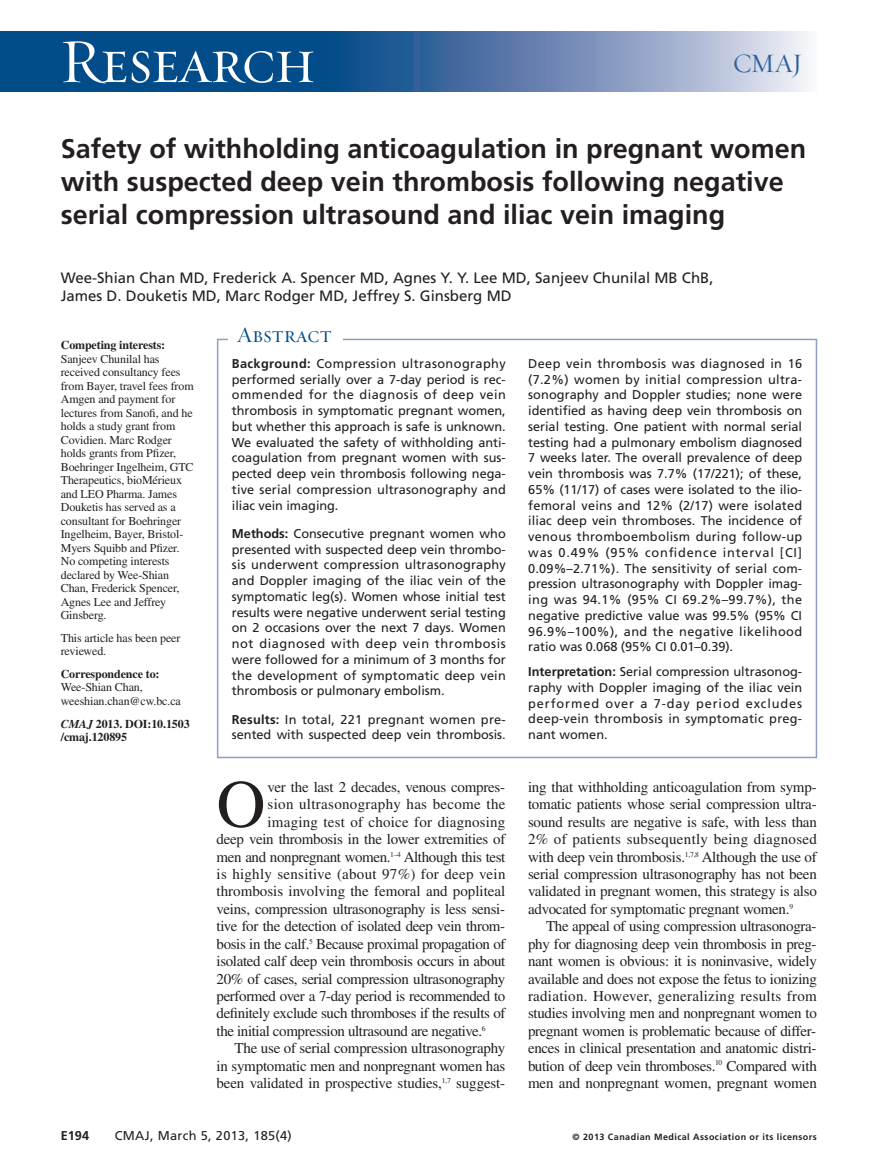
<style>
.page{position:relative;width:878px;height:1175px;background:#fff}
.page>*{position:absolute;margin:0;border:0;box-sizing:border-box;transform-origin:0 0}
.t1{font:67.5px "Times LT Std";color:#231f20}
.t2{font:63px "Requiem Display HTF Small Caps";letter-spacing:-.03em;color:#fff}
.t3{font:700 27px/33px "Frutiger LT Std";color:#231f20}
.t4{font:27px "Requiem Display HTF Roman";color:#2c6199}
.t5{font:22.5px "Requiem Display HTF Small Caps";color:#014c89}
.t6{font:15px/17.4px "Times LT Std";letter-spacing:-.02em;color:#231f20;text-align:justify}
.t7{font:15px/18px "Frutiger LT Std";color:#231f20}
.t8{font:15px "Times LT Std";letter-spacing:.015em;color:#231f20}
.t9{font:15px "Times LT Std";color:#231f20}
.t10{font:15px "Times LT Std";letter-spacing:.02em;color:#231f20}
.t11{font:12.75px/15.8px "Frutiger LT Std";letter-spacing:.01em;color:#231f20;text-align:justify}
.t12{font:700 12.75px "Frutiger LT Std";color:#231f20}
.t13{font:12px/13.5px "Times LT Std";letter-spacing:-.01em;color:#231f20}
.t14{font:700 12px/13.5px "Times LT Std";letter-spacing:-.01em;color:#231f20}
.t15{font:700 9px "Frutiger LT Std";letter-spacing:.05em;color:#231f20}
.s1{font-style:italic}
.s2{font-weight:700}
</style>
<div class="page">
<div style="left:0;top:32px;width:350px;height:60px;background:#014c89"></div>
<svg style="left:347px;top:32px;width:461px;height:60px;background:#7994bb"></svg>
<div style="left:217px;top:339px;width:600px;height:419px;border:2px solid #8e9fc4"></div>
<div style="left:228px;top:324px;width:115px;height:29px;background:#fff"></div>
<h2 class="t2" style="left:59px;top:23px;width:258px">Research</h2>
<h3 class="t4" style="left:733px;top:47px;width:71px">CMAJ</h3>
<h3 class="t3" style="left:61px;top:134px;width:747px">Safety of withholding anticoagulation in pregnant women with suspected deep vein thrombosis following negative serial compression ultrasound and iliac vein imaging</h3>
<p class="t7" style="left:61px;top:270px;width:654px">Wee-Shian Chan MD, Frederick A. Spencer MD, Agnes Y. Y. Lee MD, Sanjeev Chunilal MB ChB,<br>James D. Douketis MD, Marc Rodger MD, Jeffrey S. Ginsberg MD</p>
<p class="t14" style="left:61px;top:340px;width:106px">Competing interests:</p>
<p class="t13" style="left:61px;top:353px;width:134px">Sanjeev Chunilal has received consultancy fees from Bayer, travel fees from<br>Amgen and payment for lectures from Sanofi, and he holds a study grant from<br>Covidien. Marc Rodger holds grants from Pfizer,<br>Boehringer Ingelheim, GTC<br>Therapeutics, bioMérieux and LEO Pharma. James<br>Douketis has served as a consultant for Boehringer<br>Ingelheim, Bayer, Bristol-<br>Myers Squibb and Pfizer.<br>No competing interests declared by Wee-Shian<br>Chan, Frederick Spencer,<br>Agnes Lee and Jeffrey<br>Ginsberg.</p>
<p class="t13" style="left:61px;top:632px;width:121px">This article has been peer reviewed.</p>
<p class="t14" style="left:61px;top:668px;width:100px">Correspondence to:</p>
<p class="t13" style="left:61px;top:682px;width:122px">Wee-Shian Chan, weeshian.chan@cw.bc.ca</p>
<p class="t14" style="left:61px;top:718px;width:130px"><span class="s1">CMAJ</span> 2013. DOI:10.1503 /cmaj.120895</p>
<h3 class="t5" style="left:237px;top:321px;width:96px">Abstract</h3>
<p class="t11" style="left:528px;top:356px;width:275px">Deep vein thrombosis was diagnosed in 16 (7.2%) women by initial compression ultra&shy;sonography and Doppler studies; none were identified as having deep vein thrombosis on serial testing. One patient with normal serial testing had a pulmonary embolism diagnosed 7 weeks later. The overall prevalence of deep vein thrombosis was 7.7% (17/221); of these, 65% (11/17) of cases were isolated to the ilio&shy;femoral veins and 12% (2/17) were isolated iliac deep vein thromboses. The incidence of venous thromboembolism during follow-up was 0.49% (95% confidence interval [CI] 0.09%–2.71%). The sensitivity of serial com&shy;pression ultrasonography with Doppler imag&shy;ing was 94.1% (95% CI 69.2%–99.7%), the negative predictive value was 99.5% (95% CI 96.9%–100%), and the negative likelihood ratio was 0.068 (95% CI 0.01–0.39).</p>
<p class="t11" style="left:528px;top:665px;width:275px"><span class="s2">Interpretation:</span> Serial compression ultrasonog&shy;raphy with Doppler imaging of the iliac vein performed over a 7-day period excludes deep-vein thrombosis in symptomatic preg&shy;nant women.</p>
<p class="t11" style="left:232px;top:356px;width:275px"><span class="s2">Background:</span> Compression ultrasonography performed serially over a 7-day period is rec&shy;ommended for the diagnosis of deep vein thrombosis in symptomatic pregnant women, but whether this approach is safe is unknown.<br>We evaluated the safety of withholding anti&shy;coagulation from pregnant women with sus&shy;pected deep vein thrombosis following nega&shy;tive serial compression ultrasonography and iliac vein imaging.</p>
<p class="t11" style="left:232px;top:526px;width:275px"><span class="s2">Methods:</span> Consecutive pregnant women who presented with suspected deep vein thrombo&shy;sis underwent compression ultrasonography and Doppler imaging of the iliac vein of the symptomatic leg(s). Women whose initial test results were negative underwent serial testing on 2 occasions over the next 7 days. Women not diagnosed with deep vein thrombosis were followed for a minimum of 3 months for the development of symptomatic deep vein thrombosis or pulmonary embolism.</p>
<p class="t11" style="left:232px;top:712px;width:275px"><span class="s2">Results:</span> In total, 221 pregnant women pre&shy;sented with suspected deep vein thrombosis.</p>
<h1 class="t1" style="left:216px;top:780px;width:50px">O</h1>
<p class="t6" style="left:267px;top:780px;width:239px">ver the last 2 decades, venous compres-</p>
<p class="t10" style="left:267px;top:799px;width:239px">sion ultrasonography has become the</p>
<p class="t8" style="left:267px;top:816px;width:239px">imaging test of choice for diagnosing</p>
<p class="t6" style="left:216px;top:832px;width:290px">deep vein thrombosis in the lower extremities of</p>
<p class="t6" style="left:216px;top:849px;width:290px">men and nonpregnant women.<sup>1–4</sup> Although this test</p>
<p class="t8" style="left:216px;top:868px;width:290px">is highly sensitive (about 97%) for deep vein</p>
<p class="t9" style="left:216px;top:886px;width:290px">thrombosis involving the femoral and popliteal</p>
<p class="t6" style="left:216px;top:901px;width:290px">veins, compression ultrasonography is less sensi-</p>
<p class="t6" style="left:216px;top:919px;width:290px">tive for the detection of isolated deep vein throm-</p>
<p class="t6" style="left:216px;top:936px;width:290px">bosis in the calf.<sup>5</sup> Because proximal propagation of</p>
<p class="t6" style="left:216px;top:954px;width:290px">isolated calf deep vein thrombosis occurs in about</p>
<p class="t6" style="left:216px;top:971px;width:290px">20% of cases, serial compression ultrasonography</p>
<p class="t6" style="left:216px;top:988px;width:290px">performed over a 7-day period is recommended to</p>
<p class="t6" style="left:216px;top:1006px;width:290px">definitely exclude such thromboses if the results of</p>
<p class="t6" style="left:216px;top:1023px;width:271px">the initial compression ultrasound are negative.<sup>6</sup></p>
<p class="t6" style="left:234px;top:1041px;width:272px">The use of serial compression ultrasonography</p>
<p class="t6" style="left:216px;top:1058px;width:290px">in symptomatic men and nonpregnant women has</p>
<p class="t6" style="left:216px;top:1075px;width:290px">been validated in prospective studies,<sup>1,7</sup> suggest-</p>
<p class="t6" style="left:528px;top:780px;width:290px">ing that withholding anticoagulation from symp&shy;tomatic patients whose serial compression ultra&shy;sound results are negative is safe, with less than 2% of patients subsequently being diagnosed with deep vein thrombosis.<sup>1,7,8</sup> Although the use of serial compression ultrasonography has not been validated in pregnant women, this strategy is also advocated for symptomatic pregnant women.<sup>9</sup></p>
<p class="t6" style="left:528px;top:919px;width:290px;text-indent:18px">The appeal of using compression ultrasonogra&shy;phy for diagnosing deep vein thrombosis in preg&shy;nant women is obvious: it is noninvasive, widely available and does not expose the fetus to ionizing radiation. However, generalizing results from studies involving men and nonpregnant women to pregnant women is problematic because of differ&shy;ences in clinical presentation and anatomic distri&shy;bution of deep vein thromboses.<sup>10</sup> Compared with men and nonpregnant women, pregnant women</p>
<p class="t12" style="left:61px;top:1130px;width:30px">E194</p>
<p class="t11" style="left:115px;top:1128px;width:178px">CMAJ, March 5, 2013, 185(4)</p>
<p class="t15" style="left:572px;top:1132px;width:246px">© 2013 Canadian Medical Association or its licensors</p>
</div>
